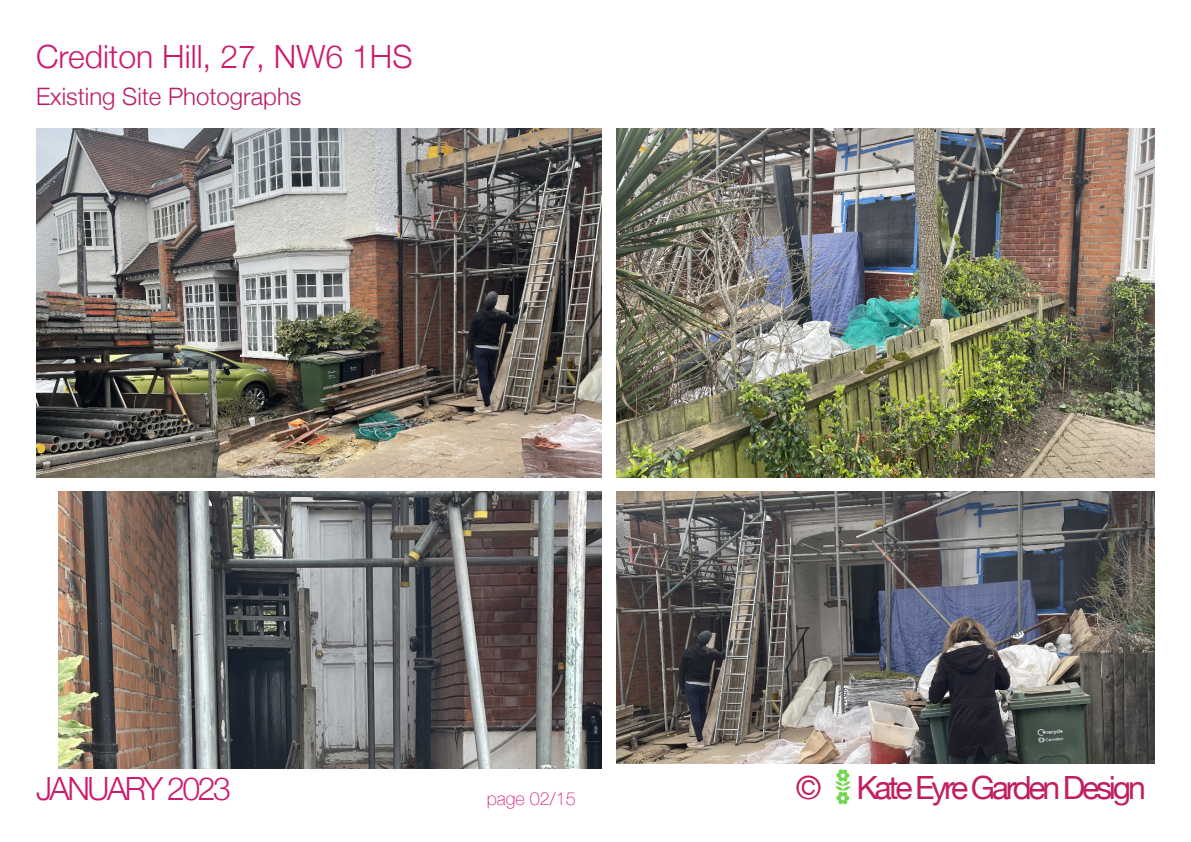
<style>
.page{position:relative;width:1191px;height:842px;background:#fff}
.page>*{position:absolute;margin:0;border:0;box-sizing:border-box;transform-origin:0 0}
.t1{font:300 32px "Helvetica Neue";color:#cd1a6e}
.t2{font:32px "Helvetica Neue";letter-spacing:-.1em;color:#c11e61}
.t3{font:300 32px "Helvetica Neue";letter-spacing:-.075em;color:#cd1a6e}
.t4{font:300 24px "Helvetica Neue";color:#bb1f6b}
.t5{font:100 18px "Helvetica Neue";color:#d41577}
</style>
<div class="page">
<img style="left:835px;top:769px;width:16px;height:36px">
<img style="left:36px;top:128px;width:565px;height:350px">
<img style="left:617px;top:128px;width:538px;height:350px">
<img style="left:617px;top:492px;width:538px;height:272px">
<img style="left:58px;top:492px;width:543px;height:277px">
<h1 class="t1" style="left:36px;top:31px;width:378px">Crediton Hill, 27, NW6 1HS</h1>
<p class="t4" style="left:36px;top:78px;width:267px">Existing Site Photographs</p>
<h1 class="t3" style="left:36px;top:762px;width:196px">JANUARY 2023</h1>
<h1 class="t2" style="left:796px;top:765px;width:351px">© Kate Eyre Garden Design</h1>
<p class="t5" style="left:487px;top:785px;width:91px">page 02/15</p>
</div>
